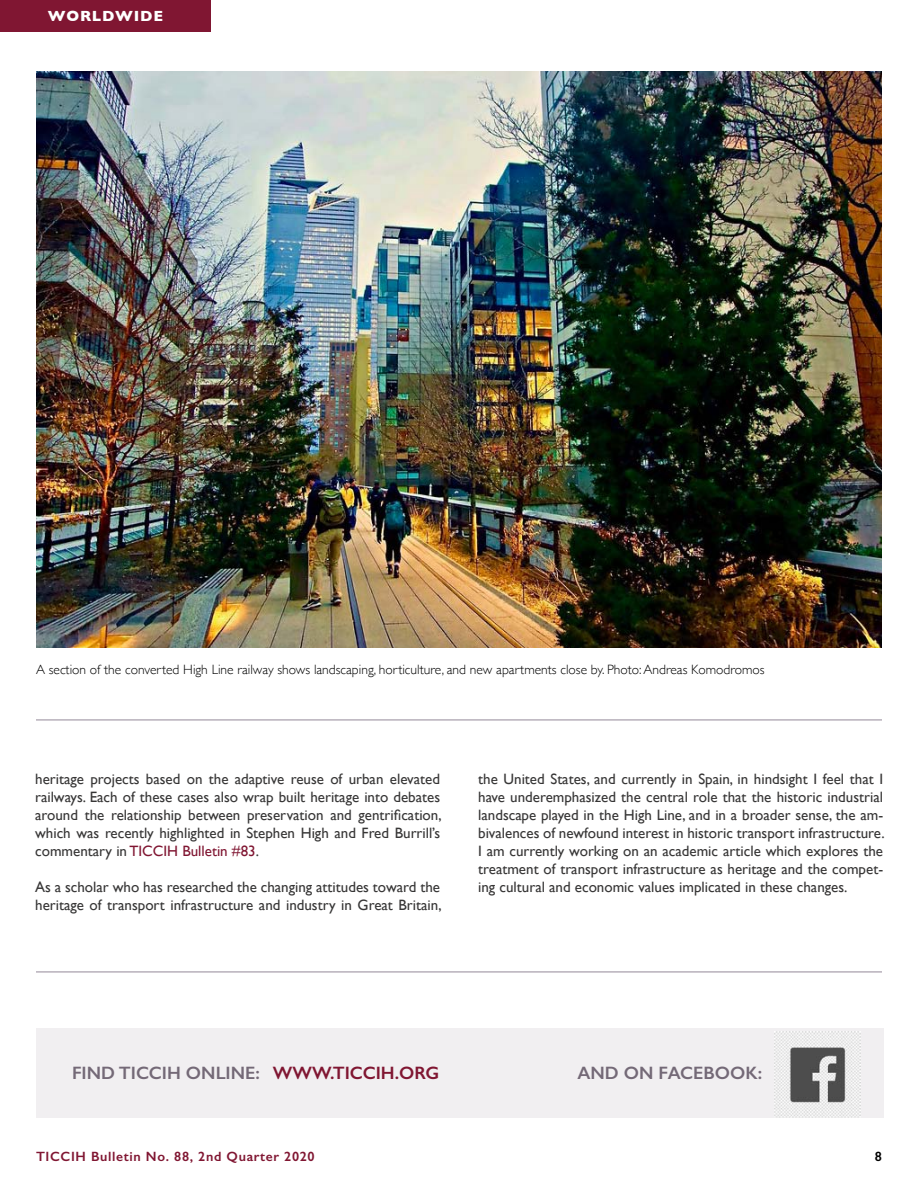
<style>
.page{position:relative;width:918px;height:1188px;background:#fff}
.page>*{position:absolute;margin:0;border:0;box-sizing:border-box;transform-origin:0 0}
.t1{font:600 18px "Gill Sans";color:#746977}
.t2{font:15px/18px "Gill Sans";color:#373636;text-align:justify}
.t3{font:700 15px "Gill Sans";letter-spacing:.05em;color:#fff}
.t4{font:300 13.5px "Gill Sans";color:#000}
.t5{font:600 13.5px "Gill Sans";letter-spacing:.05em;color:#801632}
.t6{font:600 13.5px "Gill Sans";color:#000}
.s1{color:#801632}
</style>
<div class="page">
<div style="left:0;top:0;width:211px;height:32px;background:#801632"></div>
<img style="left:36px;top:71px;width:846px;height:576px">
<hr style="left:36px;top:719px;width:846px;height:2px;background:#b7b0bb">
<hr style="left:36px;top:971px;width:846px;height:2px;background:#b7b0bb">
<div style="left:36px;top:1028px;width:847px;height:90px;background:#f1eff1"></div>
<img style="left:774px;top:1031px;width:86px;height:87px">
<p class="t3" style="left:48px;top:4px;width:117px">WORLDWIDE</p>
<p class="t4" style="left:36px;top:659px;width:730px">A section of the converted High Line railway shows landscaping, horticulture, and new apartments close by. Photo: Andreas Komodromos</p>
<p class="t2" style="left:35px;top:769px;width:408px">heritage projects based on the adaptive reuse of urban elevated railways. Each of these cases also wrap built heritage into debates around the relationship between preservation and gentrification, which was recently highlighted in Stephen High and Fred Burrill’s commentary in <span class="s1">TICCIH Bulletin #83</span>.</p>
<p class="t2" style="left:35px;top:877px;width:408px">As a scholar who has researched the changing attitudes toward the heritage of transport infrastructure and industry in Great Britain,</p>
<p class="t2" style="left:478px;top:769px;width:408px">the United States, and currently in Spain, in hindsight I feel that I have underemphasized the central role that the historic industrial landscape played in the High Line, and in a broader sense, the am&shy;bivalences of newfound interest in historic transport infrastructure.<br>I am currently working on an academic article which explores the treatment of transport infrastructure as heritage and the compet&shy;ing cultural and economic values implicated in these changes.</p>
<p class="t1" style="left:72px;top:1062px;width:369px">FIND TICCIH ONLINE: <span class="s1">WWW.TICCIH.ORG</span></p>
<p class="t1" style="left:577px;top:1062px;width:186px">AND ON FACEBOOK:</p>
<p class="t5" style="left:36px;top:1148px;width:280px">TICCIH Bulletin No. 88, 2nd Quarter 2020</p>
<p class="t6" style="left:875px;top:1148px;width:9px">8</p>
</div>
